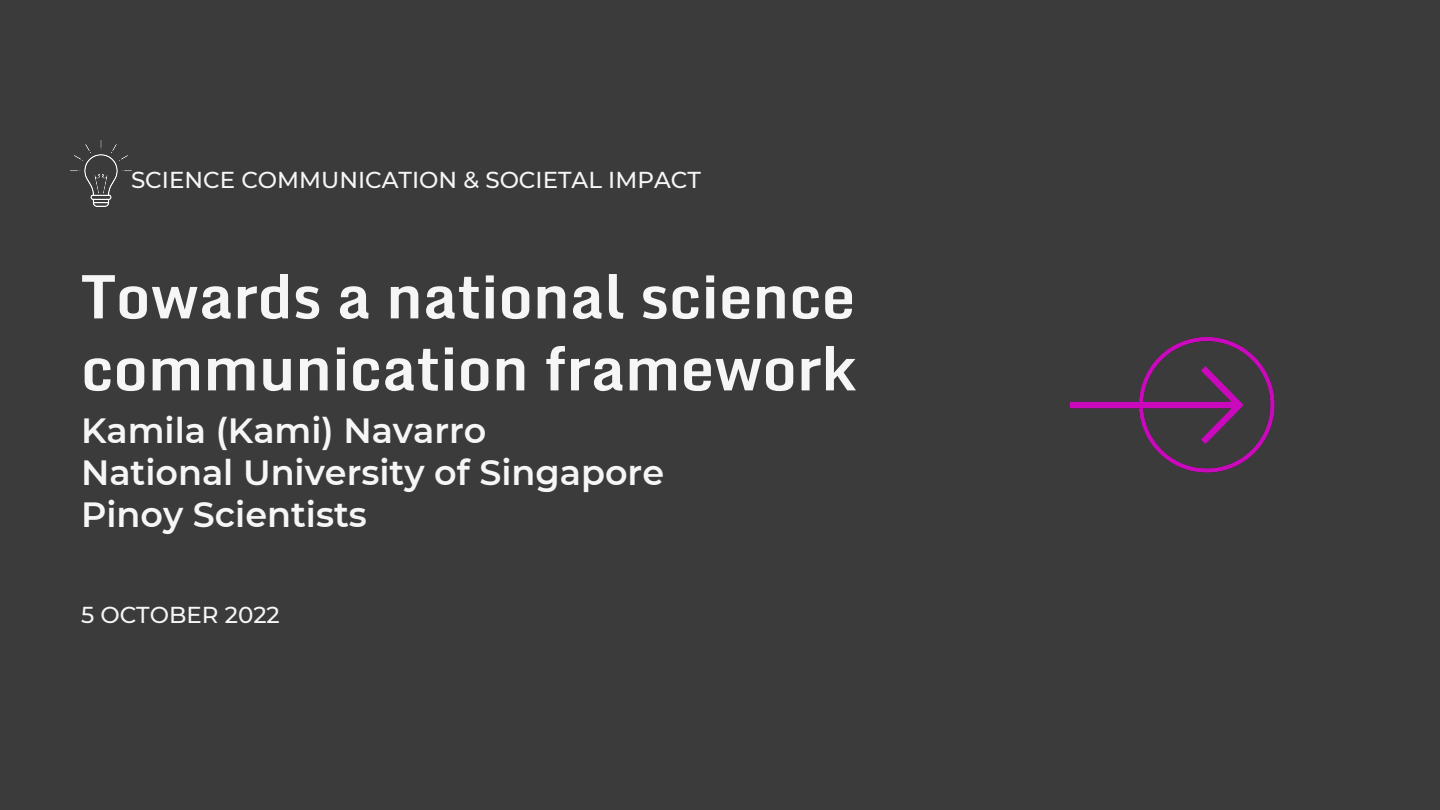
<style>
.page{position:relative;width:1440px;height:810px;background:#3b3b3b}
.page>*{position:absolute;margin:0;border:0;box-sizing:border-box;transform-origin:0 0}
.t1{font:700 60px/72px "Monda";color:#f6f6f6}
.t2{font:600 35px/42px "Montserrat";color:#f6f6f6}
.t3{font:500 23px "Montserrat";color:#f6f6f6}
</style>
<div class="page">
<img style="left:1151px;top:337px;width:124px;height:135px">
<img style="left:1070px;top:367px;width:173px;height:76px">
<img style="left:70px;top:140px;width:61px;height:66px">
<p class="t3" style="left:131px;top:166px;width:571px">SCIENCE COMMUNICATION &amp; SOCIETAL IMPACT</p>
<h1 class="t1" style="left:81px;top:259px;width:777px">Towards a national science communication framework</h1>
<p class="t2" style="left:81px;top:409px;width:585px">Kamila (Kami) Navarro<br>National University of Singapore<br>Pinoy Scientists</p>
<p class="t3" style="left:81px;top:601px;width:200px">5 OCTOBER 2022</p>
</div>
